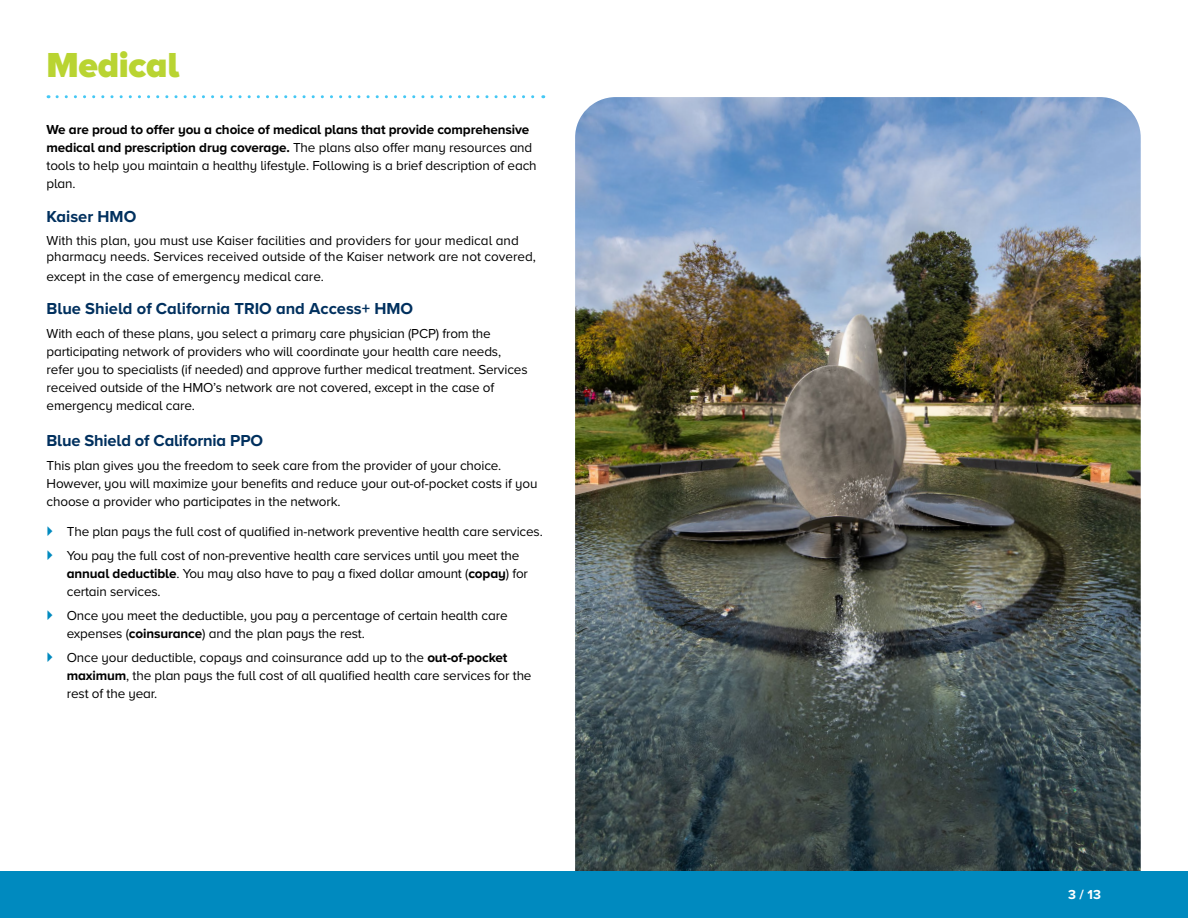
<style>
.page{position:relative;width:1188px;height:918px;background:#fff}
.page>*{position:absolute;margin:0;border:0;box-sizing:border-box;transform-origin:0 0}
.t1{font:900 36px "Proxima Nova A";letter-spacing:-.01em;color:#b9d432}
.t2{font:700 16.5px "Proxima Nova A";color:#00305e}
.t3{font:13.5px/18px "Proxima Nova A";letter-spacing:-.01em;color:#000}
.t4{font:700 13.5px "Proxima Nova A";color:#fff}
.s1{font-weight:700}
</style>
<div class="page">
<img style="left:575px;top:97px;width:566px;height:775px">
<svg style="left:57px;top:95px;width:487px;height:3px"></svg>
<div style="left:0;top:872px;width:1188px;height:46px;background:#008abf"></div>
<h1 class="t1" style="left:47px;top:38px;width:134px">Medical</h1>
<p class="t3" style="left:47px;top:120px;width:492px"><span class="s1">We are proud to offer you a choice of medical plans that provide comprehensive medical and prescription drug coverage.</span> The plans also offer many resources and tools to help you maintain a healthy lifestyle. Following is a brief description of each plan.</p>
<p class="t2" style="left:47px;top:204px;width:91px">Kaiser HMO</p>
<p class="t3" style="left:47px;top:231px;width:491px;line-height:16.2px">With this plan, you must use Kaiser facilities and providers for your medical and pharmacy needs. Services received outside of the Kaiser network are not covered,</p>
<p class="t3" style="left:47px;top:266px;width:279px">except in the case of emergency medical care.</p>
<p class="t2" style="left:47px;top:296px;width:368px">Blue Shield of California TRIO and Access+ HMO</p>
<p class="t3" style="left:47px;top:324px;width:483px">With each of these plans, you select a primary care physician (PCP) from the participating network of providers who will coordinate your health care needs, refer you to specialists (if needed) and approve further medical treatment. Services received outside of the HMO’s network are not covered, except in the case of emergency medical care.</p>
<p class="t2" style="left:47px;top:428px;width:218px">Blue Shield of California PPO</p>
<p class="t3" style="left:47px;top:456px;width:492px">This plan gives you the freedom to seek care from the provider of your choice.<br>However, you will maximize your benefits and reduce your out-of-pocket costs if you choose a provider who participates in the network.</p>
<p class="t3" style="left:67px;top:519px;width:478px;line-height:24px">The plan pays the full cost of qualified in-network preventive health care services.<br>You pay the full cost of non-preventive health care services until you meet the</p>
<p class="t3" style="left:67px;top:564px;width:463px"><span class="s1">annual deductible</span>. You may also have to pay a fixed dollar amount (<span class="s1">copay</span>) for certain services.</p>
<p class="t3" style="left:67px;top:606px;width:442px">Once you meet the deductible, you pay a percentage of certain health care expenses (<span class="s1">coinsurance</span>) and the plan pays the rest.</p>
<p class="t3" style="left:67px;top:648px;width:466px">Once your deductible, copays and coinsurance add up to the <span class="s1">out-of-pocket maximum</span>, the plan pays the full cost of all qualified health care services for the rest of the year.</p>
<p class="t4" style="left:1068px;top:884px;width:34px">3 / 13</p>
</div>
